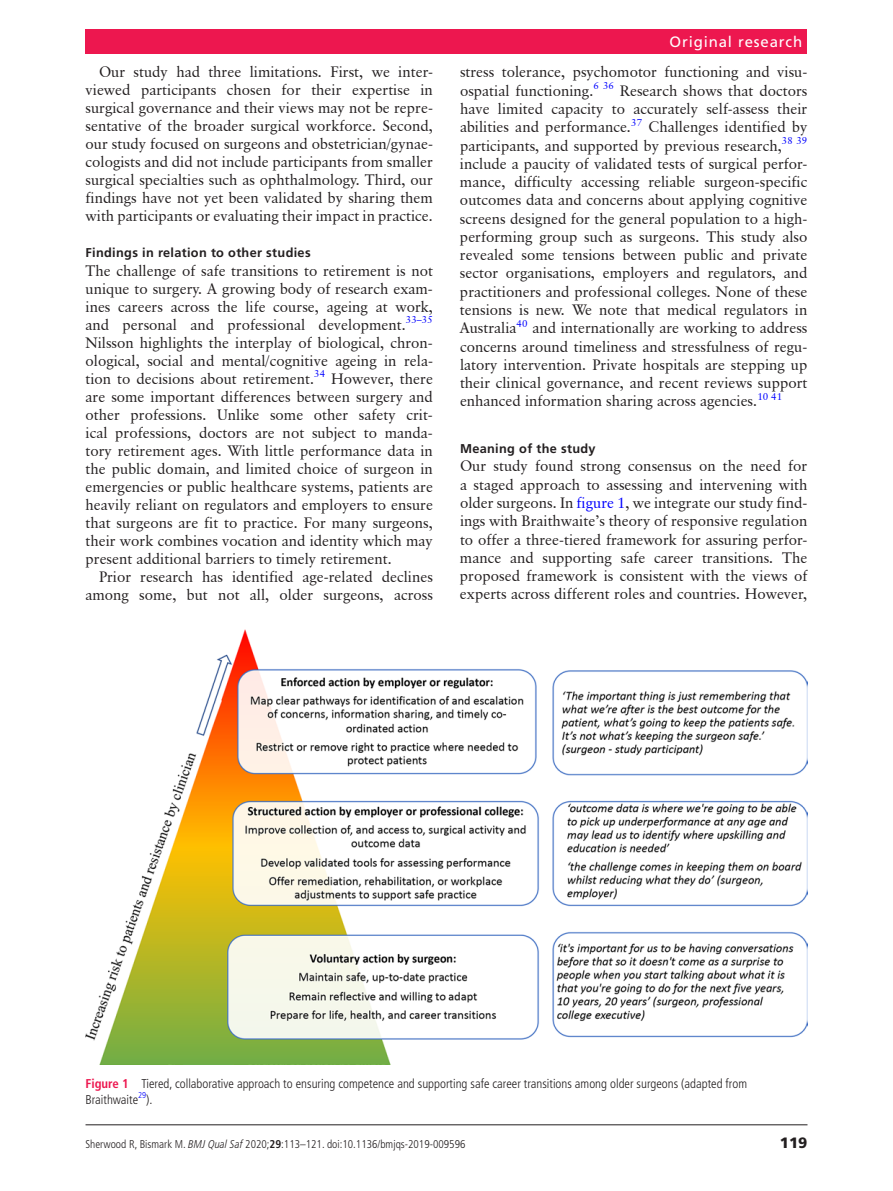
<style>
.page{position:relative;width:893px;height:1191px;background:#fff}
.page>*{position:absolute;margin:0;border:0;box-sizing:border-box;transform-origin:0 0}
.t1{font:15px/18px "Classical Garamond BT";color:#231f20;text-align:justify}
.t2{font:15px "Frutiger LT Std";letter-spacing:.055em;color:#fff}
.t3{font:900 15px "Frutiger LT Std";color:#231f20}
.t4{font:300 condensed 12.75px/15.8px "Frutiger LT Pro";color:#231f20}
.t5{font:700 12.75px "Frutiger LT Std";letter-spacing:.025em;color:#231f20}
.t6{font:300 condensed 11.25px "Frutiger LT Pro";color:#231f20}
.t7{font:9.9px "Classical Garamond BT";color:#00f}
.s1{color:#00f}
.s2{font-weight:700;color:#ed174f}
.s3{font-style:italic}
.s4{font-weight:700}
</style>
<div class="page">
<hr style="left:86px;top:1124px;width:721px;height:1px;background:#231f20">
<div style="left:86px;top:30px;width:721px;height:24px;background:#ed174f"></div>
<img style="left:86px;top:630px;width:721px;height:435px">
<p class="t1" style="left:86px;top:63px;width:349px;text-indent:13px">Our study had three limitations. First, we inter&shy;viewed participants chosen for their expertise in surgical governance and their views may not be repre&shy;sentative of the broader surgical workforce. Second, our study focused on surgeons and obstetrician/gynae&shy;cologists and did not include participants from smaller surgical specialties such as ophthalmology. Third, our findings have not yet been validated by sharing them with participants or evaluating their impact in practice.</p>
<p class="t5" style="left:86px;top:245px;width:227px">Findings in relation to other studies</p>
<p class="t1" style="left:86px;top:261px;width:349px">The challenge of safe transitions to retirement is not unique to surgery. A growing body of research exam&shy;ines careers across the life course, ageing at work, and personal and professional development.</p>
<p class="t7" style="left:406px;top:313px;width:29px">33–35</p>
<p class="t1" style="left:85px;top:333px;width:349px">Nilsson highlights the interplay of biological, chron&shy;ological, social and mental/cognitive ageing in rela&shy;tion to decisions about retirement.</p>
<p class="t7" style="left:314px;top:367px;width:13px">34</p>
<p class="t1" style="left:86px;top:369px;width:349px;text-indent:246px">However, there are some important differences between surgery and other professions. Unlike some other safety crit&shy;ical professions, doctors are not subject to manda&shy;tory retirement ages. With little performance data in the public domain, and limited choice of surgeon in emergencies or public healthcare systems, patients are heavily reliant on regulators and employers to ensure that surgeons are fit to practice. For many surgeons, their work combines vocation and identity which may present additional barriers to timely retirement.</p>
<p class="t1" style="left:86px;top:567px;width:349px;text-align:right">Prior research has identified age-related declines among some, but not all, older surgeons, across</p>
<p class="t2" style="left:670px;top:33px;width:134px">Original research</p>
<p class="t1" style="left:460px;top:63px;width:349px">stress tolerance, psychomotor functioning and visu&shy;ospatial functioning.</p>
<p class="t7" style="left:593px;top:79px;width:22px">6 36</p>
<p class="t1" style="left:460px;top:81px;width:349px;text-indent:160px">Research shows that doctors have limited capacity to accurately self-assess their abilities and performance.</p>
<p class="t7" style="left:631px;top:116px;width:13px">37</p>
<p class="t1" style="left:460px;top:118px;width:349px;text-indent:189px">Challenges identified by participants, and supported by previous research,</p>
<p class="t7" style="left:782px;top:134px;width:27px">38 39</p>
<p class="t1" style="left:460px;top:154px;width:349px">include a paucity of validated tests of surgical perfor&shy;mance, difficulty accessing reliable surgeon-specific outcomes data and concerns about applying cognitive screens designed for the general population to a high&shy;performing group such as surgeons. This study also revealed some tensions between public and private sector organisations, employers and regulators, and practitioners and professional colleges. None of these tensions is new. We note that medical regulators in Australia<sup>40</sup> and internationally are working to address concerns around timeliness and stressfulness of regu&shy;latory intervention. Private hospitals are stepping up their clinical governance, and recent reviews support enhanced information sharing across agencies.<sup>10</sup> <sup>41</sup></p>
<p class="t5" style="left:460px;top:441px;width:137px">Meaning of the study</p>
<p class="t1" style="left:460px;top:457px;width:349px">Our study found strong consensus on the need for a staged approach to assessing and intervening with older surgeons. In <span class="s1">figure 1</span>, we integrate our study find&shy;ings with Braithwaite’s theory of responsive regulation to offer a three-tiered framework for assuring perfor&shy;mance and supporting safe career transitions. The proposed framework is consistent with the views of experts across different roles and countries. However,</p>
<p class="t4" style="left:86px;top:1076px;width:663px"><span class="s2">Figure 1</span> Tiered, collaborative approach to ensuring competence and supporting safe career transitions among older surgeons (adapted from<br>Braithwaite<sup>29</sup>).</p>
<p class="t6" style="left:86px;top:1137px;width:381px">Sherwood R, Bismark M. <span class="s3">BMJ Qual Saf</span> 2020;<span class="s4">29</span>:113–121. doi:10.1136/bmjqs-2019-009596</p>
<p class="t3" style="left:780px;top:1133px;width:29px">119</p>
</div>
